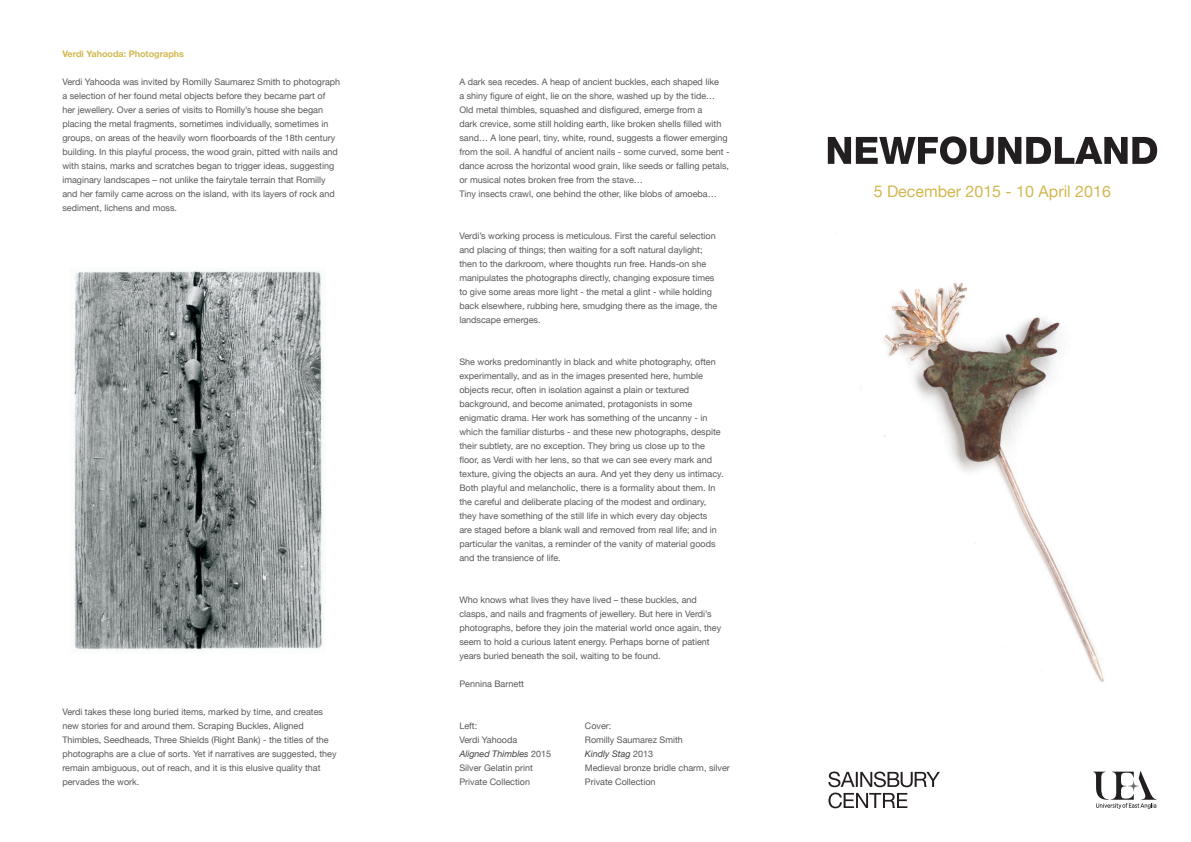
<style>
.page{position:relative;width:1191px;height:842px;background:#fff}
.page>*{position:absolute;margin:0;border:0;box-sizing:border-box;transform-origin:0 0}
.t1{font:16px "Helvetica Neue";color:#d2b850}
.t2{font:9px/14px "Helvetica Neue";color:#57585a}
.t3{font:italic 9px "Helvetica Neue";color:#3e3e3f}
.t4{font:700 9px "Helvetica Neue";color:#d2b850}
.s1{font-style:normal;color:#57585a}
</style>
<div class="page">
<img style="left:827px;top:137px;width:331px;height:672px">
<svg style="left:828px;top:136px;width:329px;height:28px"></svg>
<svg style="left:828px;top:771px;width:112px;height:37px"></svg>
<svg style="left:1093px;top:771px;width:63px;height:38px"></svg>
<img style="left:73px;top:271px;width:251px;height:380px">
<p class="t4" style="left:62px;top:47px;width:123px">Verdi Yahooda: Photographs</p>
<p class="t2" style="left:62px;top:75px;width:279px">Verdi Yahooda was invited by Romilly Saumarez Smith to photograph a selection of her found metal objects before they became part of her jewellery. Over a series of visits to Romilly’s house she began placing the metal fragments, sometimes individually, sometimes in groups, on areas of the heavily worn floorboards of the 18th century building. In this playful process, the wood grain, pitted with nails and with stains, marks and scratches began to trigger ideas, suggesting imaginary landscapes – not unlike the fairytale terrain that Romilly and her family came across on the island, with its layers of rock and sediment, lichens and moss.</p>
<p class="t2" style="left:62px;top:705px;width:276px">Verdi takes these long buried items, marked by time, and creates new stories for and around them. Scraping Buckles, Aligned Thimbles, Seedheads, Three Shields (Right Bank) - the titles of the photographs are a clue of sorts. Yet if narratives are suggested, they remain ambiguous, out of reach, and it is this elusive quality that pervades the work.</p>
<p class="t2" style="left:459px;top:75px;width:272px">A dark sea recedes. A heap of ancient buckles, each shaped like<br>a shiny figure of eight, lie on the shore, washed up by the tide… Old metal thimbles, squashed and disfigured, emerge from a<br>dark crevice, some still holding earth, like broken shells filled with sand… A lone pearl, tiny, white, round, suggests a flower emerging from the soil. A handful of ancient nails - some curved, some bent - dance across the horizontal wood grain, like seeds or falling petals, or musical notes broken free from the stave…<br>Tiny insects crawl, one behind the other, like blobs of amoeba…</p>
<p class="t2" style="left:459px;top:229px;width:259px">Verdi’s working process is meticulous. First the careful selection and placing of things; then waiting for a soft natural daylight; then to the darkroom, where thoughts run free. Hands-on she manipulates the photographs directly, changing exposure times to give some areas more light - the metal a glint - while holding back elsewhere, rubbing here, smudging there as the image, the landscape emerges.</p>
<p class="t2" style="left:459px;top:355px;width:266px">She works predominantly in black and white photography, often experimentally, and as in the images presented here, humble objects recur, often in isolation against a plain or textured background, and become animated, protagonists in some enigmatic drama. Her work has something of the uncanny - in which the familiar disturbs - and these new photographs, despite their subtlety, are no exception. They bring us close up to the floor, as Verdi with her lens, so that we can see every mark and texture, giving the objects an aura. And yet they deny us intimacy.<br>Both playful and melancholic, there is a formality about them. In the careful and deliberate placing of the modest and ordinary, they have something of the still life in which every day objects<br>are staged before a blank wall and removed from real life; and in particular the vanitas, a reminder of the vanity of material goods and the transience of life.</p>
<p class="t2" style="left:459px;top:593px;width:263px">Who knows what lives they have lived – these buckles, and clasps, and nails and fragments of jewellery. But here in Verdi’s photographs, before they join the material world once again, they seem to hold a curious latent energy. Perhaps borne of patient years buried beneath the soil, waiting to be found.</p>
<p class="t2" style="left:459px;top:677px;width:66px">Pennina Barnett</p>
<p class="t2" style="left:459px;top:719px;width:19px">Left:</p>
<p class="t2" style="left:585px;top:719px;width:28px">Cover:</p>
<p class="t2" style="left:459px;top:733px;width:59px">Verdi Yahooda</p>
<p class="t2" style="left:585px;top:733px;width:100px">Romilly Saumarez Smith</p>
<p class="t3" style="left:459px;top:747px;width:93px">Aligned Thimbles <span class="s1">2015</span></p>
<p class="t3" style="left:585px;top:747px;width:70px">Kindly Stag <span class="s1">2013</span></p>
<p class="t2" style="left:459px;top:761px;width:75px">Silver Gelatin print</p>
<p class="t2" style="left:585px;top:761px;width:146px">Medieval bronze bridle charm, silver</p>
<p class="t2" style="left:459px;top:775px;width:72px">Private Collection</p>
<p class="t2" style="left:585px;top:775px;width:72px">Private Collection</p>
<h1 class="t1" style="left:873px;top:179px;width:239px">5 December 2015 - 10 April 2016</h1>
</div>
